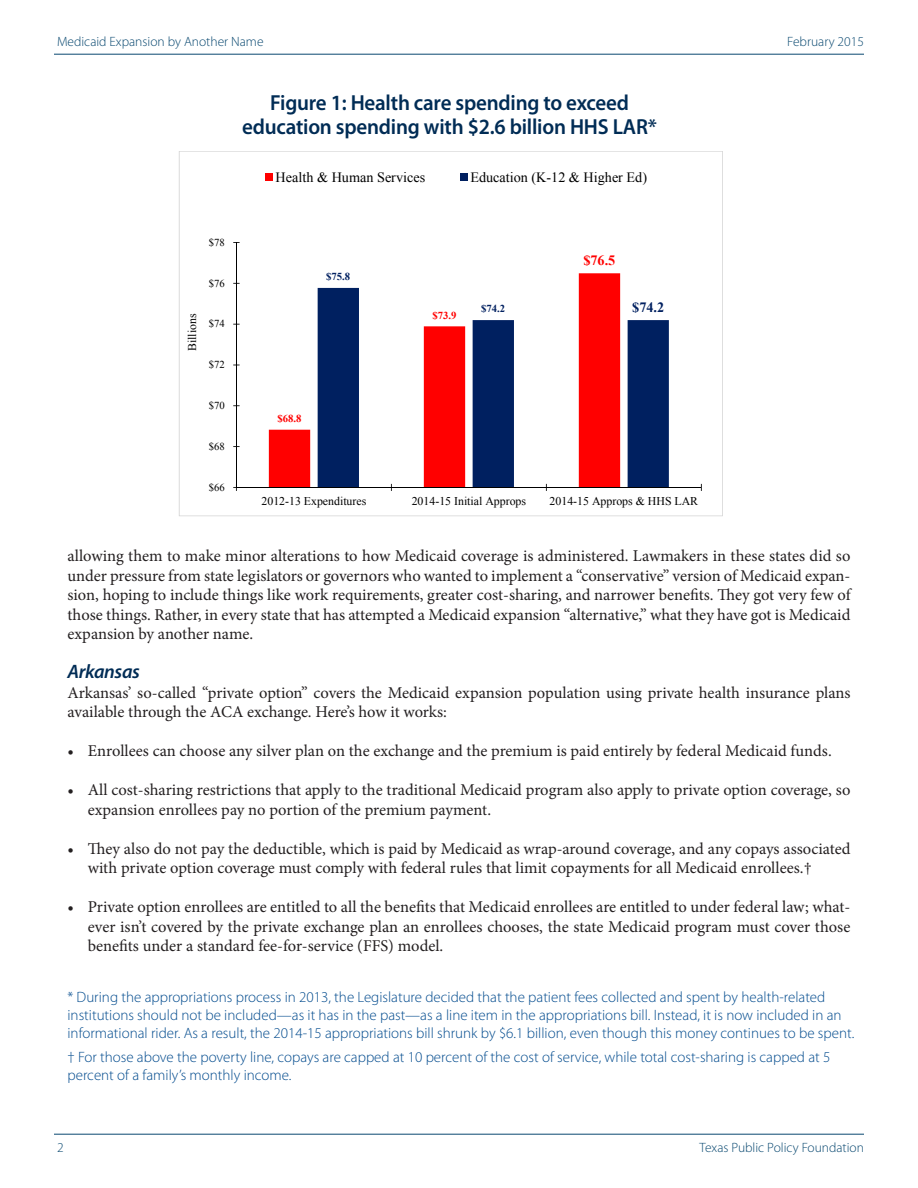
<style>
.page{position:relative;width:918px;height:1188px;background:#fff}
.page>*{position:absolute;margin:0;border:0;box-sizing:border-box;transform-origin:0 0}
.t1{font:600 21.9px/24px "Myriad Pro";letter-spacing:-.01em;color:#002c55;text-align:center;scale:.96 1}
.t2{font:italic 600 19.5px "Myriad Pro";letter-spacing:-.02em;color:#002c55}
.t3{font:16.5px/19.5px "Minion Pro";color:#231f20}
.t4{font:300 15px/18px "Myriad Pro";color:#004a8d}
.t5{font:14.25px "Times New Roman";color:#000}
.t6{font:700 14.25px "Times New Roman";color:#f00}
.t7{font:700 14.25px "Times New Roman";color:#002060}
.t8{font:300 13.5px "Myriad Pro";color:#094870}
.t9{font:11.85px "Times New Roman";color:#000}
.t10{font:10.65px "Times New Roman";color:#000}
.t11{font:700 10.65px "Times New Roman";color:#f00}
.t12{font:700 10.65px "Times New Roman";color:#002060}
</style>
<div class="page">
<hr style="left:54px;top:54px;width:810px;height:1px;background:#094870">
<hr style="left:54px;top:1134px;width:810px;height:1px;background:#094870">
<svg style="left:179px;top:151px;width:544px;height:365px"></svg>
<p class="t8" style="left:57px;top:34px;width:208px">Medicaid Expansion by Another Name</p>
<p class="t8" style="left:787px;top:34px;width:78px">February 2015</p>
<h1 class="t1" style="left:242px;top:90px;width:434px">Figure 1: Health care spending to exceed education spending with $2.6 billion HHS LAR*</h1>
<p class="t10" style="left:209px;top:235px;width:17px">$78</p>
<p class="t9" style="left:184px;top:351px;width:39px;rotate:-90deg">Billions</p>
<p class="t10" style="left:209px;top:276px;width:17px">$76</p>
<p class="t10" style="left:209px;top:317px;width:17px">$74</p>
<p class="t10" style="left:209px;top:358px;width:17px">$72</p>
<p class="t10" style="left:209px;top:398px;width:17px">$70</p>
<p class="t10" style="left:209px;top:439px;width:17px">$68</p>
<p class="t10" style="left:209px;top:480px;width:17px">$66</p>
<p class="t5" style="left:276px;top:168px;width:151px">Health &amp; Human Services</p>
<p class="t5" style="left:470px;top:168px;width:178px">Education (K-12 &amp; Higher Ed)</p>
<p class="t12" style="left:326px;top:269px;width:26px">$75.8</p>
<p class="t11" style="left:278px;top:411px;width:26px">$68.8</p>
<p class="t11" style="left:432px;top:308px;width:26px">$73.9</p>
<p class="t6" style="left:583px;top:250px;width:33px">$76.5</p>
<p class="t12" style="left:481px;top:302px;width:26px">$74.2</p>
<p class="t7" style="left:632px;top:297px;width:33px">$74.2</p>
<p class="t9" style="left:261px;top:493px;width:106px">2012-13 Expenditures</p>
<p class="t9" style="left:412px;top:493px;width:116px">2014-15 Initial Approps</p>
<p class="t9" style="left:550px;top:493px;width:150px">2014-15 Approps &amp; HHS LAR</p>
<p class="t3" style="left:68px;top:546px;width:785px;text-align:justify">allowing them to make minor alterations to how Medicaid coverage is administered. Lawmakers in these states did so under pressure from state legislators or governors who wanted to implement a “conservative” version of Medicaid expan&shy;sion, hoping to include things like work requirements, greater cost-sharing, and narrower benefits. They got very few of those things. Rather, in every state that has attempted a Medicaid expansion “alternative,” what they have got is Medicaid expansion by another name.</p>
<p class="t2" style="left:68px;top:659px;width:74px">Arkansas</p>
<p class="t3" style="left:68px;top:683px;width:784px">Arkansas’ so-called “private option” covers the Medicaid expansion population using private health insurance plans available through the ACA exchange. Here’s how it works:</p>
<p class="t3" style="left:68px;top:741px;width:766px">• Enrollees can choose any silver plan on the exchange and the premium is paid entirely by federal Medicaid funds.</p>
<p class="t3" style="left:88px;top:780px;width:764px;text-indent:-20px">• All cost-sharing restrictions that apply to the traditional Medicaid program also apply to private option coverage, so expansion enrollees pay no portion of the premium payment.</p>
<p class="t3" style="left:88px;top:839px;width:764px;text-indent:-20px">• They also do not pay the deductible, which is paid by Medicaid as wrap-around coverage, and any copays associated with private option coverage must comply with federal rules that limit copayments for all Medicaid enrollees.†</p>
<p class="t3" style="left:88px;top:897px;width:764px;text-align:justify;text-indent:-20px">• Private option enrollees are entitled to all the benefits that Medicaid enrollees are entitled to under federal law; what&shy;ever isn’t covered by the private exchange plan an enrollees chooses, the state Medicaid program must cover those benefits under a standard fee-for-service (FFS) model.</p>
<p class="t4" style="left:68px;top:987px;width:788px">* During the appropriations process in 2013, the Legislature decided that the patient fees collected and spent by health-related institutions should not be included—as it has in the past—as a line item in the appropriations bill. Instead, it is now included in an informational rider. As a result, the 2014-15 appropriations bill shrunk by $6.1 billion, even though this money continues to be spent.</p>
<p class="t4" style="left:68px;top:1048px;width:764px">† For those above the poverty line, copays are capped at 10 percent of the cost of service, while total cost-sharing is capped at 5 percent of a family’s monthly income.</p>
<p class="t8" style="left:57px;top:1139px;width:8px">2</p>
<p class="t8" style="left:700px;top:1139px;width:166px">Texas Public Policy Foundation</p>
</div>
